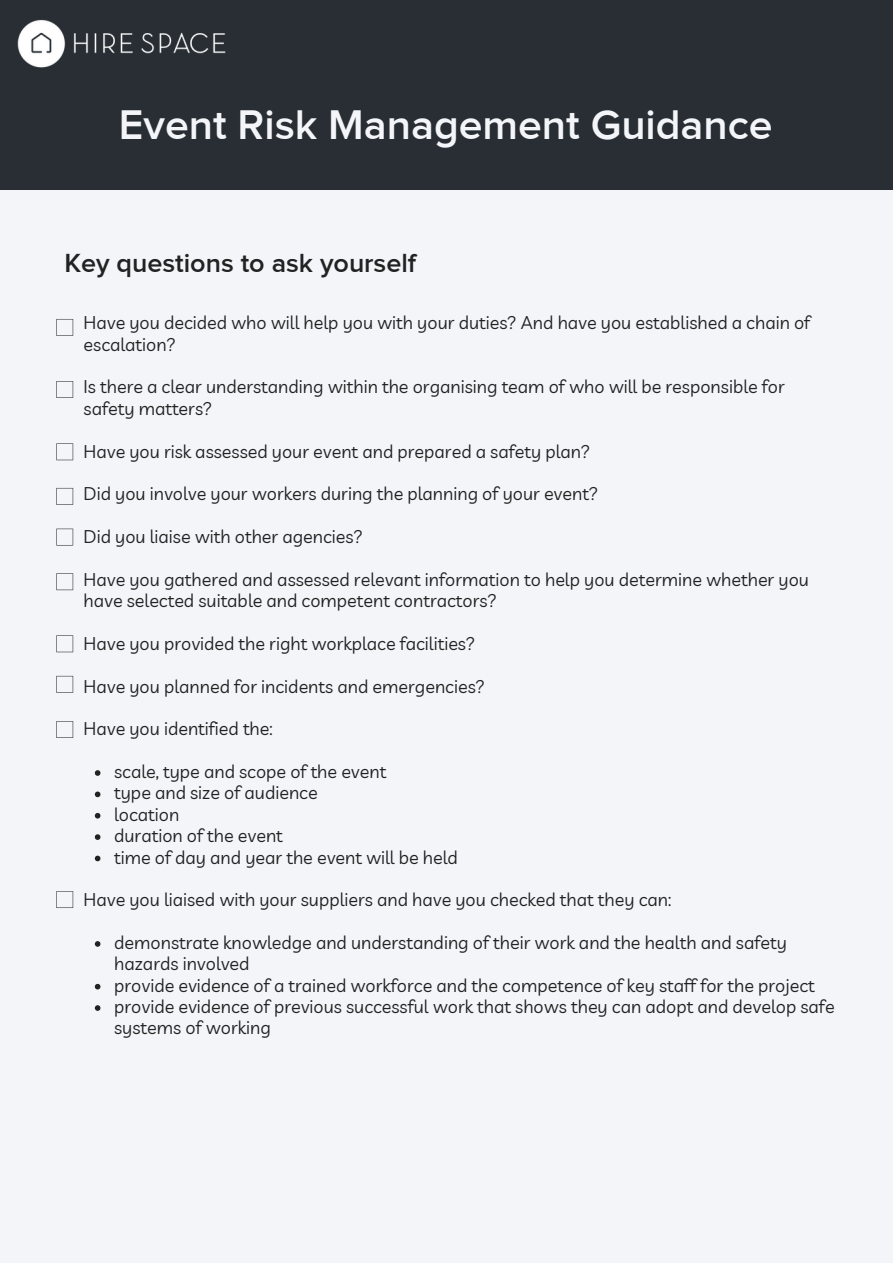
<style>
.page{position:relative;width:893px;height:1264px;background:#fff}
.page>*{position:absolute;margin:0;border:0;box-sizing:border-box;transform-origin:0 0}
.t1{font:600 42.75px "Proxima Nova";color:#f3f5f8}
.t2{font:600 27px "Proxima Nova";color:#222}
.t3{font:18px/21.3px "Livvic";color:#222}
</style>
<div class="page">
<div style="left:0;top:0;width:892px;height:1262px;background:#f3f5f8"></div>
<svg style="left:56px;top:319px;width:17px;height:17px"></svg>
<svg style="left:56px;top:381px;width:17px;height:17px"></svg>
<svg style="left:56px;top:635px;width:17px;height:17px"></svg>
<svg style="left:56px;top:676px;width:17px;height:16px"></svg>
<div style="left:0;top:0;width:892px;height:190px;background:#282e33"></div>
<svg style="left:95px;top:770px;width:5px;height:5px"></svg>
<svg style="left:95px;top:791px;width:5px;height:6px"></svg>
<svg style="left:95px;top:813px;width:5px;height:5px"></svg>
<svg style="left:95px;top:834px;width:5px;height:6px"></svg>
<svg style="left:95px;top:855px;width:5px;height:6px"></svg>
<svg style="left:95px;top:941px;width:5px;height:5px"></svg>
<svg style="left:95px;top:983px;width:5px;height:6px"></svg>
<svg style="left:95px;top:1005px;width:5px;height:5px"></svg>
<img style="left:17px;top:20px;width:209px;height:48px">
<svg style="left:56px;top:443px;width:17px;height:17px"></svg>
<svg style="left:56px;top:488px;width:17px;height:17px"></svg>
<svg style="left:56px;top:528px;width:17px;height:17px"></svg>
<svg style="left:56px;top:573px;width:17px;height:17px"></svg>
<svg style="left:56px;top:721px;width:17px;height:17px"></svg>
<svg style="left:56px;top:891px;width:17px;height:17px"></svg>
<h1 class="t1" style="left:119px;top:100px;width:655px">Event Risk Management Guidance</h1>
<h2 class="t2" style="left:64px;top:247px;width:353px">Key questions to ask yourself</h2>
<p class="t3" style="left:84px;top:312px;width:728px">Have you decided who will help you with your duties? And have you established a chain of escalation?</p>
<p class="t3" style="left:84px;top:376px;width:702px">Is there a clear understanding within the organising team of who will be responsible for safety matters?</p>
<p class="t3" style="left:84px;top:440px;width:508px">Have you risk assessed your event and prepared a safety plan?</p>
<p class="t3" style="left:84px;top:483px;width:516px">Did you involve your workers during the planning of your event?</p>
<p class="t3" style="left:84px;top:525px;width:281px">Did you liaise with other agencies?</p>
<p class="t3" style="left:84px;top:568px;width:726px">Have you gathered and assessed relevant information to help you determine whether you have selected suitable and competent contractors?</p>
<p class="t3" style="left:84px;top:632px;width:393px">Have you provided the right workplace facilities?</p>
<p class="t3" style="left:84px;top:675px;width:403px">Have you planned for incidents and emergencies?</p>
<p class="t3" style="left:84px;top:718px;width:191px">Have you identified the:</p>
<p class="t3" style="left:114px;top:760px;width:345px">scale, type and scope of the event<br>type and size of audience<br>location<br>duration of the event<br>time of day and year the event will be held</p>
<p class="t3" style="left:84px;top:888px;width:589px">Have you liaised with your suppliers and have you checked that they can:</p>
<p class="t3" style="left:114px;top:931px;width:722px">demonstrate knowledge and understanding of their work and the health and safety hazards involved<br>provide evidence of a trained workforce and the competence of key staff for the project provide evidence of previous successful work that shows they can adopt and develop safe systems of working</p>
</div>
